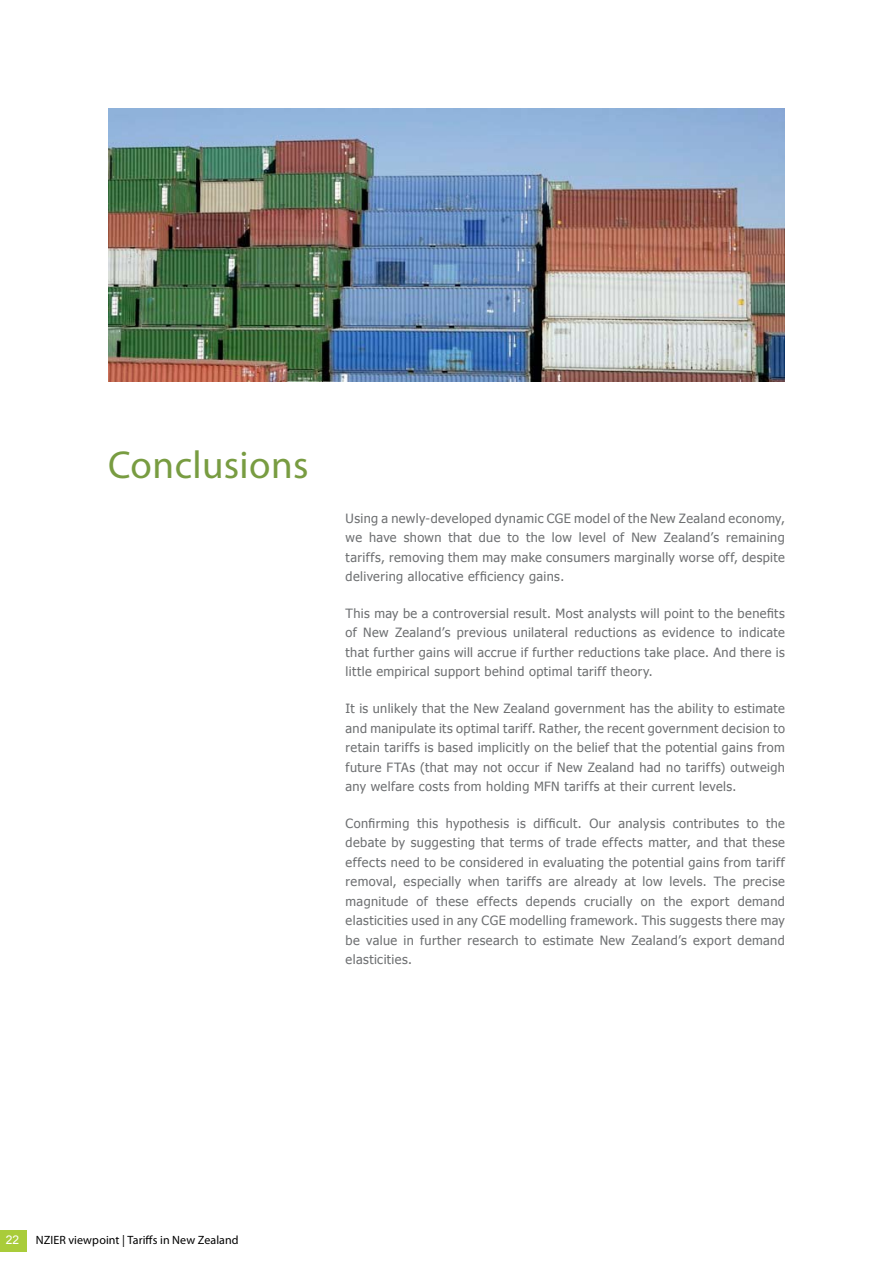
<style>
.page{position:relative;width:893px;height:1263px;background:#fff}
.page>*{position:absolute;margin:0;border:0;box-sizing:border-box;transform-origin:0 0}
.t1{font:39px "Myriad Pro";letter-spacing:.01em;color:#789c41}
.t2{font:12.75px/19.5px "Tahoma";letter-spacing:.03em;color:#6d6f71;text-align:justify}
.t3{font:12px "Myriad Pro";letter-spacing:.005em;color:#000}
.t4{font:12px "Arial";color:#fff}
</style>
<div class="page">
<div style="left:0;top:1230px;width:27px;height:21px;background:#a9cc3a"></div>
<img style="left:108px;top:108px;width:677px;height:273px">
<h1 class="t1" style="left:108px;top:441px;width:202px">Conclusions</h1>
<p class="t2" style="left:346px;top:507px;width:441px">Using a newly-developed dynamic CGE model of the New Zealand economy, we have shown that due to the low level of New Zealand’s remaining tariffs, removing them may make consumers marginally worse off, despite delivering allocative efficiency gains.</p>
<p class="t2" style="left:346px;top:603px;width:441px">This may be a controversial result. Most analysts will point to the benefits of New Zealand’s previous unilateral reductions as evidence to indicate that further gains will accrue if further reductions take place. And there is little empirical support behind optimal tariff theory.</p>
<p class="t2" style="left:346px;top:698px;width:441px">It is unlikely that the New Zealand government has the ability to estimate and manipulate its optimal tariff. Rather, the recent government decision to retain tariffs is based implicitly on the belief that the potential gains from future FTAs (that may not occur if New Zealand had no tariffs) outweigh any welfare costs from holding MFN tariffs at their current levels.</p>
<p class="t2" style="left:346px;top:813px;width:441px">Confirming this hypothesis is difficult. Our analysis contributes to the debate by suggesting that terms of trade effects matter, and that these effects need to be considered in evaluating the potential gains from tariff removal, especially when tariffs are already at low levels. The precise magnitude of these effects depends crucially on the export demand elasticities used in any CGE modelling framework. This suggests there may be value in further research to estimate New Zealand’s export demand elasticities.</p>
<p class="t4" style="left:6px;top:1232px;width:15px">22</p>
<p class="t3" style="left:36px;top:1233px;width:204px">NZIER viewpoint | Tariffs in New Zealand</p>
</div>
